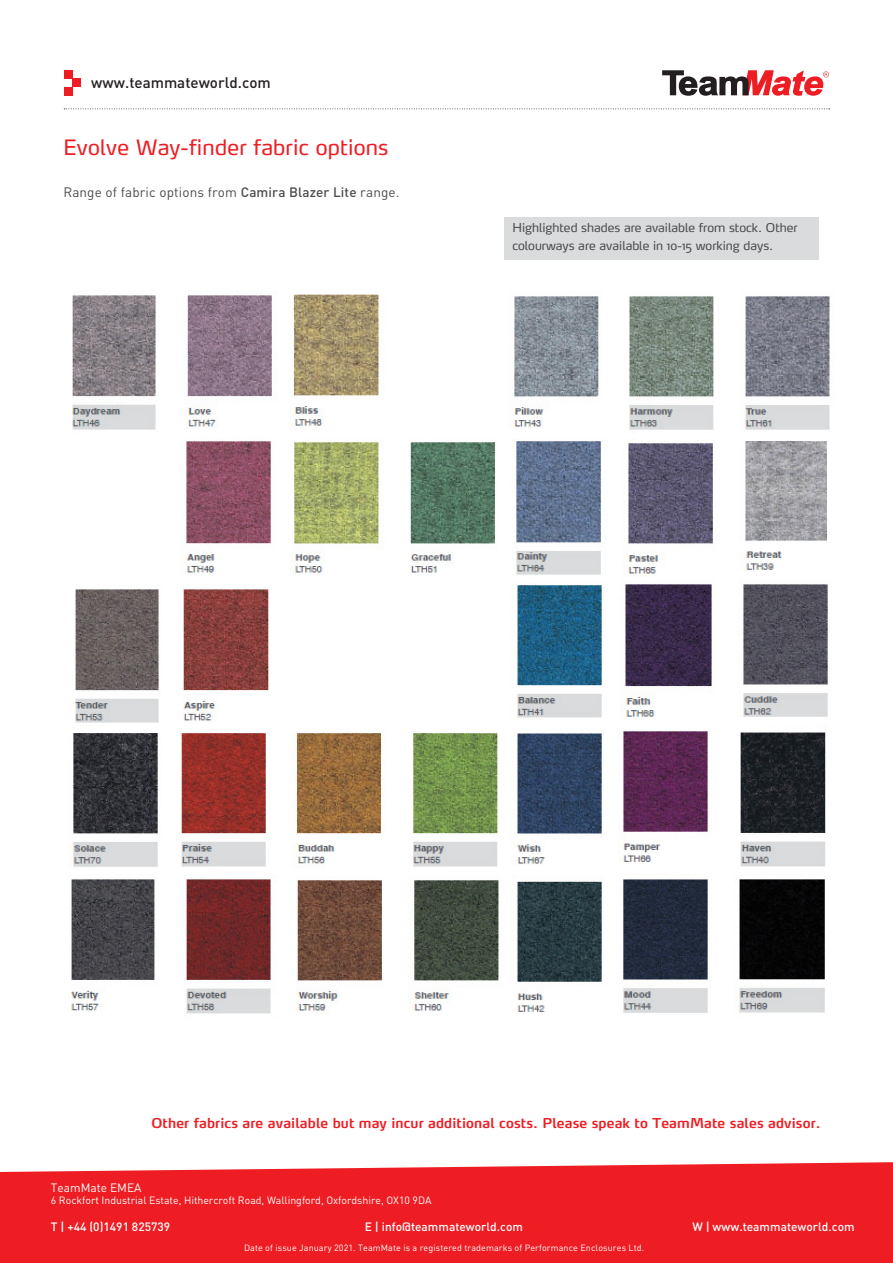
<style>
.page{position:relative;width:893px;height:1263px;background:#fff}
.page>*{position:absolute;margin:0;border:0;box-sizing:border-box;transform-origin:0 0}
.t1{font:21px "Max";letter-spacing:.01em;color:#ee1d23}
.t2{font:500 15.15px "DIN";color:#231f20}
.t3{font:600 13.5px "Max";letter-spacing:.01em;color:#ee1d23}
.t4{font:13.5px "DIN";letter-spacing:.01em;color:#4b4c4d}
.t5{font:12px/18px "Max";color:#4b4c4d}
.t6{font:500 12px "DIN";color:#fff}
.t7{font:12px "DIN";color:#fff}
.t8{font:10.5px "DIN";color:#fff}
.Body{font:9px "DIN";letter-spacing:.01em;color:#fff}
.s1{font-weight:500}
</style>
<div class="page">
<div style="left:504px;top:217px;width:315px;height:43px;background:#dadbdd"></div>
<svg style="left:662px;top:70px;width:167px;height:26px"></svg>
<svg style="left:64px;top:108px;width:766px;height:1px"></svg>
<div style="left:64px;top:70px;width:8px;height:9px;background:#ee1d23"></div>
<div style="left:72px;top:79px;width:9px;height:8px;background:#ee1d23"></div>
<div style="left:64px;top:87px;width:8px;height:9px;background:#ee1d23"></div>
<img style="left:72px;top:295px;width:200px;height:135px">
<img style="left:293px;top:294px;width:86px;height:133px">
<img style="left:186px;top:441px;width:85px;height:134px">
<img style="left:291px;top:442px;width:205px;height:131px">
<img style="left:74px;top:589px;width:85px;height:134px">
<img style="left:183px;top:584px;width:86px;height:137px">
<img style="left:181px;top:731px;width:317px;height:137px">
<img style="left:71px;top:879px;width:200px;height:135px">
<img style="left:297px;top:880px;width:202px;height:131px">
<img style="left:514px;top:296px;width:316px;height:134px">
<img style="left:516px;top:441px;width:85px;height:134px">
<img style="left:517px;top:583px;width:85px;height:429px">
<img style="left:628px;top:443px;width:85px;height:131px">
<img style="left:623px;top:731px;width:85px;height:132px">
<img style="left:73px;top:733px;width:85px;height:137px">
<img style="left:740px;top:732px;width:86px;height:135px">
<img style="left:623px;top:879px;width:85px;height:134px">
<img style="left:745px;top:442px;width:81px;height:129px">
<img style="left:743px;top:584px;width:85px;height:133px">
<img style="left:621px;top:584px;width:91px;height:135px">
<img style="left:739px;top:879px;width:86px;height:134px">
<div style="left:0;top:1162px;width:893px;height:101px;background:#ee1d23"></div>
<p class="t2" style="left:91px;top:73px;width:181px">www.teammateworld.com</p>
<p class="t1" style="left:63px;top:134px;width:327px">Evolve Way-finder fabric options</p>
<p class="t4" style="left:63px;top:184px;width:338px">Range of fabric options from <span class="s1">Camira Blazer Lite</span> range.</p>
<p class="t5" style="left:512px;top:218px;width:287px">Highlighted shades are available from stock. Other colourways are available in 10-15 working days.</p>
<p class="t3" style="left:151px;top:1114px;width:671px">Other fabrics are available but may incur additional costs. Please speak to TeamMate sales advisor.</p>
<p class="t7" style="left:51px;top:1180px;width:92px">TeamMate EMEA</p>
<p class="t8" style="left:51px;top:1194px;width:382px">6 Rockfort Industrial Estate, Hithercroft Road, Wallingford, Oxfordshire, OX10 9DA</p>
<p class="t6" style="left:51px;top:1219px;width:121px">T | +44 (0)1491 825739</p>
<p class="t6" style="left:365px;top:1219px;width:160px">E | info@teammateworld.com</p>
<p class="t6" style="left:692px;top:1219px;width:164px">W | www.teammateworld.com</p>
<p class="Body" style="left:244px;top:1242px;width:402px">Date of issue January 2021. TeamMate is a registered trademarks of Performance Enclosures Ltd.</p>
</div>
